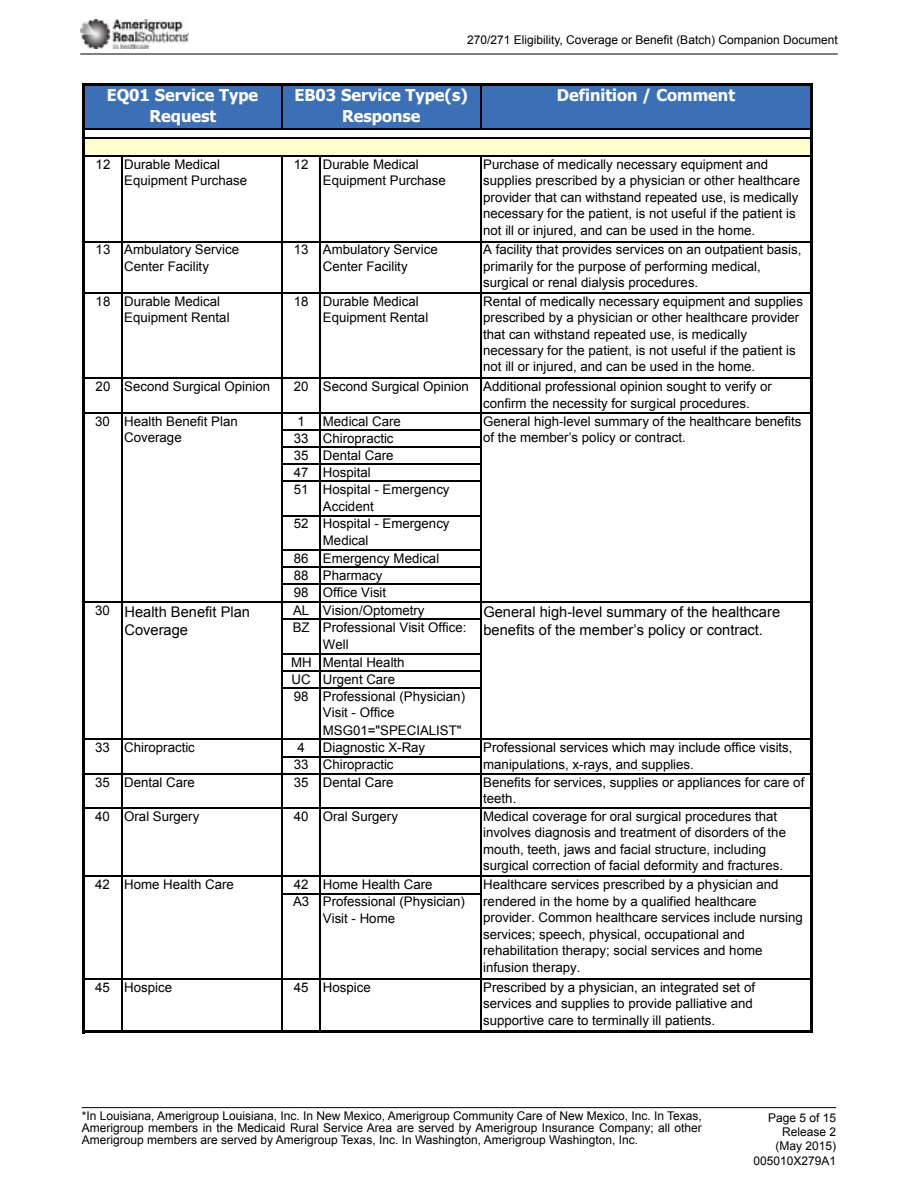
<style>
.page{position:relative;width:918px;height:1188px;background:#fff}
.page>*{position:absolute;margin:0;border:0;box-sizing:border-box;transform-origin:0 0}
.t1{font:700 16.2px/21px "Tahoma";color:#fff;text-align:center}
.t2{font:14.7px/18.1px "Arial";color:#000}
.t3{font:13.2px/16.5px "Arial";color:#000}
.t4{font:12px/14.4px "Arial";color:#000;text-align:right}
</style>
<div class="page">
<hr style="left:80px;top:54px;width:758px;height:1px;background:#000">
<hr style="left:82px;top:1107px;width:754px;height:1px;background:#000">
<img style="left:80px;top:20px;width:108px;height:28px">
<div style="left:84px;top:85px;width:728px;height:45px;background:#3c70b6"></div>
<div style="left:84px;top:138px;width:728px;height:18px;background:#ffc"></div>
<hr style="left:281px;top:86px;width:2px;height:44px;background:#000">
<hr style="left:480px;top:86px;width:1px;height:44px;background:#000">
<hr style="left:82px;top:83px;width:3px;height:950px;background:#000">
<hr style="left:281px;top:157px;width:2px;height:873px;background:#000">
<hr style="left:480px;top:157px;width:1px;height:873px;background:#000">
<hr style="left:810px;top:86px;width:3px;height:947px;background:#000">
<hr style="left:121px;top:157px;width:1px;height:873px;background:#000">
<hr style="left:320px;top:157px;width:1px;height:873px;background:#000">
<hr style="left:85px;top:83px;width:728px;height:3px;background:#000">
<hr style="left:85px;top:129px;width:725px;height:1px;background:#000">
<hr style="left:85px;top:137px;width:725px;height:2px;background:#000">
<hr style="left:85px;top:155px;width:725px;height:2px;background:#000">
<hr style="left:85px;top:241px;width:725px;height:1px;background:#000">
<hr style="left:85px;top:292px;width:725px;height:2px;background:#000">
<hr style="left:85px;top:378px;width:725px;height:1px;background:#000">
<hr style="left:85px;top:412px;width:725px;height:1px;background:#000">
<hr style="left:283px;top:429px;width:198px;height:2px;background:#000">
<hr style="left:283px;top:446px;width:198px;height:2px;background:#000">
<hr style="left:283px;top:463px;width:198px;height:2px;background:#000">
<hr style="left:283px;top:481px;width:198px;height:1px;background:#000">
<hr style="left:283px;top:515px;width:198px;height:1px;background:#000">
<hr style="left:283px;top:549px;width:198px;height:2px;background:#000">
<hr style="left:283px;top:566px;width:198px;height:2px;background:#000">
<hr style="left:283px;top:583px;width:198px;height:2px;background:#000">
<hr style="left:85px;top:602px;width:725px;height:1px;background:#000">
<hr style="left:283px;top:619px;width:198px;height:1px;background:#000">
<hr style="left:283px;top:653px;width:198px;height:1px;background:#000">
<hr style="left:283px;top:670px;width:198px;height:2px;background:#000">
<hr style="left:283px;top:687px;width:198px;height:2px;background:#000">
<hr style="left:85px;top:739px;width:725px;height:1px;background:#000">
<hr style="left:283px;top:756px;width:198px;height:1px;background:#000">
<hr style="left:85px;top:773px;width:725px;height:1px;background:#000">
<hr style="left:85px;top:807px;width:725px;height:2px;background:#000">
<hr style="left:85px;top:876px;width:725px;height:1px;background:#000">
<hr style="left:283px;top:893px;width:198px;height:1px;background:#000">
<hr style="left:85px;top:978px;width:725px;height:2px;background:#000">
<hr style="left:85px;top:1030px;width:728px;height:3px;background:#000">
<p class="t4" style="left:467px;top:33px;width:372px">270/271 Eligibility, Coverage or Benefit (Batch) Companion Document</p>
<p class="t1" style="left:107px;top:84px;width:153px">EQ01 Service Type<br>Request</p>
<p class="t1" style="left:294px;top:84px;width:175px">EB03 Service Type(s)<br>Response</p>
<p class="t1" style="left:557px;top:84px;width:180px">Definition / Comment</p>
<p class="t3" style="left:124px;top:156px;width:125px;text-indent:-29px">12 Durable Medical<br>Equipment Purchase</p>
<p class="t3" style="left:323px;top:156px;width:125px;text-indent:-29px">12 Durable Medical<br>Equipment Purchase</p>
<p class="t3" style="left:483px;top:156px;width:318px">Purchase of medically necessary equipment and supplies prescribed by a physician or other healthcare provider that can withstand repeated use, is medically necessary for the patient, is not useful if the patient is not ill or injured, and can be used in the home.</p>
<p class="t3" style="left:96px;top:242px;width:145px;text-align:center">13 Ambulatory Service<br>Center Facility</p>
<p class="t3" style="left:294px;top:242px;width:146px;text-align:center">13 Ambulatory Service<br>Center Facility</p>
<p class="t3" style="left:483px;top:242px;width:320px">A facility that provides services on an outpatient basis, primarily for the purpose of performing medical, surgical or renal dialysis procedures.</p>
<p class="t3" style="left:124px;top:293px;width:107px;text-indent:-29px">18 Durable Medical<br>Equipment Rental</p>
<p class="t3" style="left:323px;top:293px;width:107px;text-indent:-29px">18 Durable Medical<br>Equipment Rental</p>
<p class="t3" style="left:483px;top:293px;width:321px">Rental of medically necessary equipment and supplies prescribed by a physician or other healthcare provider that can withstand repeated use, is medically necessary for the patient, is not useful if the patient is not ill or injured, and can be used in the home.</p>
<p class="t3" style="left:96px;top:379px;width:176px">20 Second Surgical Opinion</p>
<p class="t3" style="left:483px;top:379px;width:290px;text-indent:-189px">20 Second Surgical Opinion Additional professional opinion sought to verify or confirm the necessity for surgical procedures.</p>
<p class="t3" style="left:95px;top:413px;width:16px">30</p>
<p class="t3" style="left:297px;top:413px;width:9px">1</p>
<p class="t3" style="left:323px;top:413px;width:80px">Medical Care</p>
<p class="t3" style="left:294px;top:430px;width:101px">33 Chiropractic</p>
<p class="t3" style="left:294px;top:447px;width:101px">35 Dental Care</p>
<p class="t3" style="left:294px;top:464px;width:79px">47 Hospital</p>
<p class="t3" style="left:294px;top:481px;width:157px">51 Hospital - Emergency</p>
<p class="t3" style="left:323px;top:498px;width:52px">Accident</p>
<p class="t3" style="left:323px;top:516px;width:128px;text-indent:-29px">52 Hospital - Emergency<br>Medical</p>
<p class="t3" style="left:294px;top:550px;width:147px;line-height:17.1px">86 Emergency Medical<br>88 Pharmacy<br>98 Office Visit</p>
<p class="t3" style="left:95px;top:602px;width:16px">30</p>
<p class="t3" style="left:293px;top:602px;width:133px">AL Vision/Optometry</p>
<p class="t3" style="left:293px;top:620px;width:175px">BZ Professional Visit Office:</p>
<p class="t3" style="left:323px;top:636px;width:27px">Well</p>
<p class="t3" style="left:291px;top:654px;width:115px">MH Mental Health</p>
<p class="t3" style="left:292px;top:671px;width:105px">UC Urgent Care</p>
<p class="t3" style="left:294px;top:688px;width:173px">98 Professional (Physician)</p>
<p class="t3" style="left:323px;top:705px;width:73px">Visit - Office</p>
<p class="t3" style="left:323px;top:722px;width:140px">MSG01="SPECIALIST"</p>
<p class="t3" style="left:95px;top:740px;width:101px">33 Chiropractic</p>
<p class="t3" style="left:297px;top:740px;width:9px">4</p>
<p class="t3" style="left:124px;top:413px;width:115px">Health Benefit Plan<br>Coverage</p>
<p class="t3" style="left:483px;top:413px;width:320px">General high-level summary of the healthcare benefits of the member’s policy or contract.</p>
<p class="t2" style="left:124px;top:603px;width:127px">Health Benefit Plan<br>Coverage</p>
<p class="t2" style="left:483px;top:603px;width:298px">General high-level summary of the healthcare benefits of the member’s policy or contract.</p>
<p class="t3" style="left:483px;top:740px;width:311px">Professional services which may include office visits, manipulations, x-rays, and supplies.</p>
<p class="t3" style="left:294px;top:739px;width:133px;line-height:17.1px;text-indent:29px">Diagnostic X-Ray<br>33 Chiropractic</p>
<p class="t3" style="left:95px;top:774px;width:101px">35 Dental Care</p>
<p class="t3" style="left:294px;top:774px;width:101px">35 Dental Care</p>
<p class="t3" style="left:483px;top:774px;width:323px">Benefits for services, supplies or appliances for care of teeth.</p>
<p class="t3" style="left:95px;top:808px;width:106px">40 Oral Surgery</p>
<p class="t3" style="left:294px;top:808px;width:106px">40 Oral Surgery</p>
<p class="t3" style="left:483px;top:808px;width:304px">Medical coverage for oral surgical procedures that involves diagnosis and treatment of disorders of the mouth, teeth, jaws and facial structure, including surgical correction of facial deformity and fractures.</p>
<p class="t3" style="left:95px;top:877px;width:140px">42 Home Health Care</p>
<p class="t3" style="left:294px;top:877px;width:140px">42 Home Health Care</p>
<p class="t3" style="left:293px;top:894px;width:174px">A3 Professional (Physician)</p>
<p class="t3" style="left:323px;top:910px;width:74px">Visit - Home</p>
<p class="t3" style="left:483px;top:877px;width:321px">Healthcare services prescribed by a physician and rendered in the home by a qualified healthcare provider. Common healthcare services include nursing services; speech, physical, occupational and rehabilitation therapy; social services and home infusion therapy.</p>
<p class="t3" style="left:95px;top:979px;width:79px">45 Hospice</p>
<p class="t3" style="left:294px;top:979px;width:79px">45 Hospice</p>
<p class="t3" style="left:483px;top:979px;width:273px">Prescribed by a physician, an integrated set of services and supplies to provide palliative and supportive care to terminally ill patients.</p>
<p class="t4" style="left:82px;top:1110px;width:622px;line-height:12px;text-align:justify">*In Louisiana, Amerigroup Louisiana, Inc. In New Mexico, Amerigroup Community Care of New Mexico, Inc. In Texas, Amerigroup members in the Medicaid Rural Service Area are served by Amerigroup Insurance Company; all other Amerigroup members are served by Amerigroup Texas, Inc. In Washington, Amerigroup Washington, Inc.</p>
<p class="t4" style="left:753px;top:1110px;width:84px">Page 5 of 15<br>Release 2 (May 2015)<br>005010X279A1</p>
</div>
